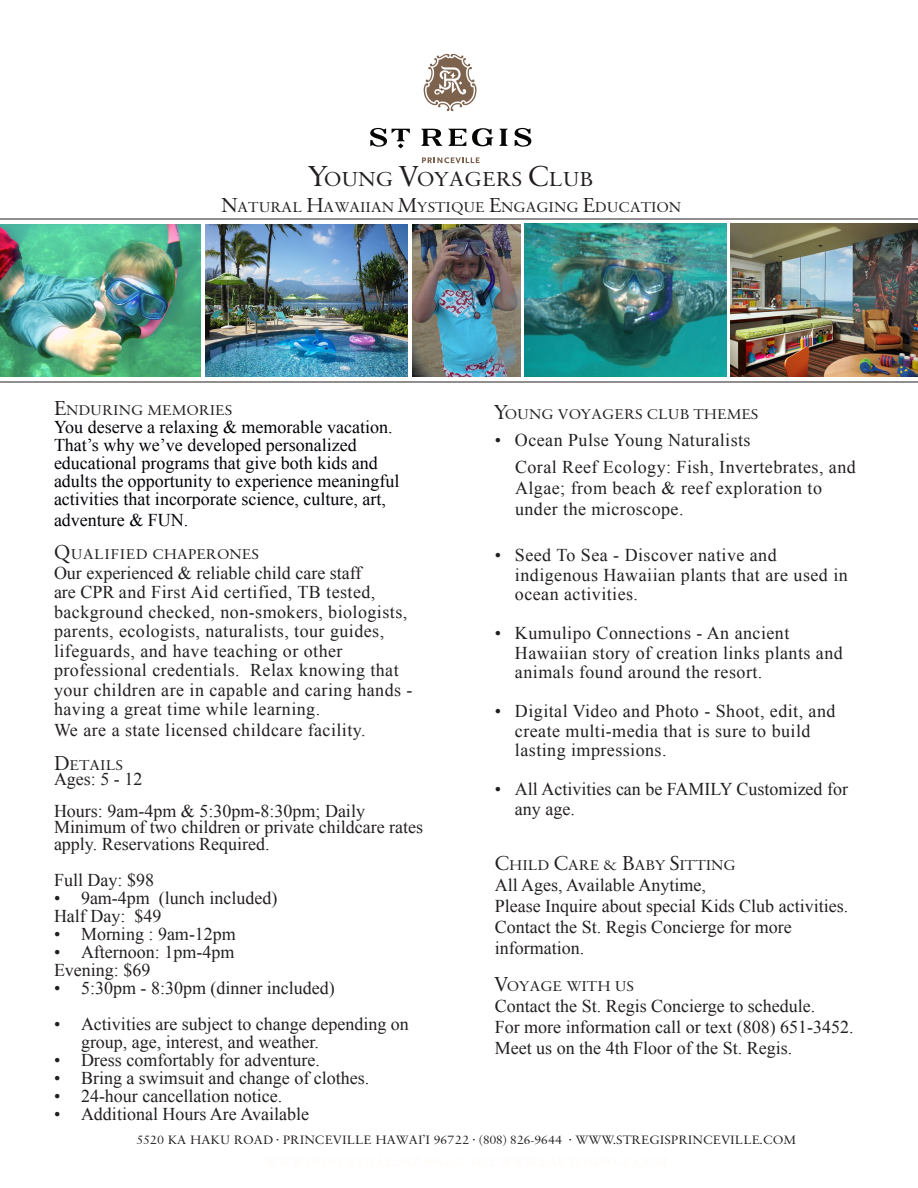
<style>
.page{position:relative;width:918px;height:1188px;background:#fff}
.page>*{position:absolute;margin:0;border:0;box-sizing:border-box;transform-origin:0 0}
.t1{font:30px "Sabon Rmn SC";color:#231f20}
.Head_1{font:21px "Sabon Rmn SC";color:#231f20}
.Body{font:21px "Sabon Rmn SC";color:#231f20}
.Bullet{font:21px "Sabon Rmn SC";color:#231f20}
.Body-2{font:18px/19.5px "Times New Roman";color:#231f20}
.Body-3{font:18px/19.5px "Times New Roman";letter-spacing:.025em;color:#231f20}
.Sidebar{font:18px/18px "Times New Roman";color:#000007}
.Bullet-2{font:18px/21px "Times New Roman";letter-spacing:.025em;color:#231f20}
.t2{font:18px "Sabon Rmn SC";color:#231f20}
</style>
<div class="page">
<svg style="left:370px;top:128px;width:161px;height:20px"></svg>
<svg style="left:422px;top:157px;width:58px;height:6px"></svg>
<svg style="left:424px;top:54px;width:53px;height:57px"></svg>
<img style="left:206px;top:224px;width:202px;height:152px">
<img style="left:730px;top:224px;width:188px;height:152px">
<img style="left:412px;top:224px;width:108px;height:152px">
<img style="left:0;top:224px;width:201px;height:152px">
<img style="left:524px;top:224px;width:202px;height:152px">
<hr style="left:0;top:219px;width:918px;height:1px;background:#231f20">
<hr style="left:0;top:382px;width:918px;height:1px;background:#231f20">
<p class="t1" style="left:309px;top:156px;width:285px">Young Voyagers Club</p>
<p class="Head_1" style="left:221px;top:191px;width:461px">Natural Hawaiian Mystique Engaging Education</p>
<p class="Head_1" style="left:54px;top:394px;width:180px">Enduring memories</p>
<p class="Sidebar" style="left:54px;top:418px;width:347px">You deserve a relaxing &amp; memorable vacation.<br>That’s why we’ve developed personalized educational programs that give both kids and adults the opportunity to experience meaningful activities that incorporate science, culture, art,</p>
<p class="Sidebar" style="left:54px;top:511px;width:136px">adventure &amp; FUN.</p>
<p class="Body" style="left:54px;top:538px;width:206px">Qualified chaperones</p>
<p class="Body-3" style="left:54px;top:563px;width:360px">Our experienced &amp; reliable child care staff<br>are CPR and First Aid certified, TB tested, background checked, non-smokers, biologists, parents, ecologists, naturalists, tour guides, lifeguards, and have teaching or other professional credentials. Relax knowing that your children are in capable and caring hands - having a great time while learning.</p>
<p class="Body-3" style="left:54px;top:720px;width:313px">We are a state licensed childcare facility.</p>
<p class="Head_1" style="left:54px;top:749px;width:70px">Details</p>
<p class="Body-2" style="left:54px;top:769px;width:90px">Ages: 5 - 12</p>
<p class="Body-2" style="left:54px;top:801px;width:313px">Hours: 9am-4pm &amp; 5:30pm-8:30pm; Daily</p>
<p class="Body-2" style="left:54px;top:819px;width:371px;line-height:16.5px">Minimum of two children or private childcare rates apply. Reservations Required.</p>
<p class="Body-2" style="left:54px;top:870px;width:102px">Full Day: $98</p>
<p class="Body-2" style="left:54px;top:888px;width:225px">• 9am-4pm (lunch included)</p>
<p class="Body-2" style="left:54px;top:906px;width:109px">Half Day: $49</p>
<p class="Body-2" style="left:54px;top:924px;width:183px">• Morning : 9am-12pm</p>
<p class="Body-2" style="left:54px;top:942px;width:182px">• Afternoon: 1pm-4pm</p>
<p class="Body-2" style="left:54px;top:960px;width:98px">Evening: $69</p>
<p class="Body-2" style="left:54px;top:978px;width:282px">• 5:30pm - 8:30pm (dinner included)</p>
<p class="Body-2" style="left:81px;top:1014px;width:329px;line-height:18px;text-indent:-27px">• Activities are subject to change depending on group, age, interest, and weather.</p>
<p class="Body-2" style="left:54px;top:1050px;width:267px">• Dress comfortably for adventure.</p>
<p class="Body-2" style="left:54px;top:1068px;width:317px">• Bring a swimsuit and change of clothes.</p>
<p class="Body-2" style="left:54px;top:1086px;width:230px">• 24-hour cancellation notice.</p>
<p class="Body-2" style="left:54px;top:1104px;width:257px">• Additional Hours Are Available</p>
<p class="Head_1" style="left:495px;top:398px;width:265px">Young voyagers club themes</p>
<p class="Body-3" style="left:495px;top:430px;width:257px">• Ocean Pulse Young Naturalists</p>
<p class="Bullet-2" style="left:515px;top:456px;width:342px">Coral Reef Ecology: Fish, Invertebrates, and<br>Algae; from beach &amp; reef exploration to under the microscope.</p>
<p class="Body-3" style="left:515px;top:545px;width:334px;text-indent:-20px">• Seed To Sea - Discover native and indigenous Hawaiian plants that are used in ocean activities.</p>
<p class="Body-3" style="left:515px;top:623px;width:329px;text-indent:-20px">• Kumulipo Connections - An ancient<br>Hawaiian story of creation links plants and animals found around the resort.</p>
<p class="Body-3" style="left:515px;top:701px;width:322px;text-indent:-20px">• Digital Video and Photo - Shoot, edit, and create multi-media that is sure to build lasting impressions.</p>
<p class="Body-2" style="left:515px;top:779px;width:335px;text-indent:-20px">• All Activities can be FAMILY Customized for any age.</p>
<p class="Body" style="left:495px;top:849px;width:243px">Child Care &amp; Baby Sitting</p>
<p class="Body-2" style="left:495px;top:874px;width:213px">All Ages, Available Anytime,</p>
<p class="Body-2" style="left:495px;top:895px;width:355px">Please Inquire about special Kids Club activities.</p>
<p class="Body-2" style="left:495px;top:916px;width:299px;line-height:21px">Contact the St. Regis Concierge for more information.</p>
<p class="Bullet" style="left:495px;top:970px;width:141px">Voyage with us</p>
<p class="Body-2" style="left:495px;top:996px;width:322px">Contact the St. Regis Concierge to schedule.</p>
<p class="Body-2" style="left:495px;top:1017px;width:360px">For more information call or text (808) 651-3452.</p>
<p class="Body-2" style="left:495px;top:1038px;width:299px">Meet us on the 4th Floor of the St. Regis.</p>
<p class="t2" style="left:137px;top:1126px;width:661px">5520 ka haku road · princeville hawai’i 96722 · (808) 826-9644 · www.stregisprinceville.com</p>
</div>
